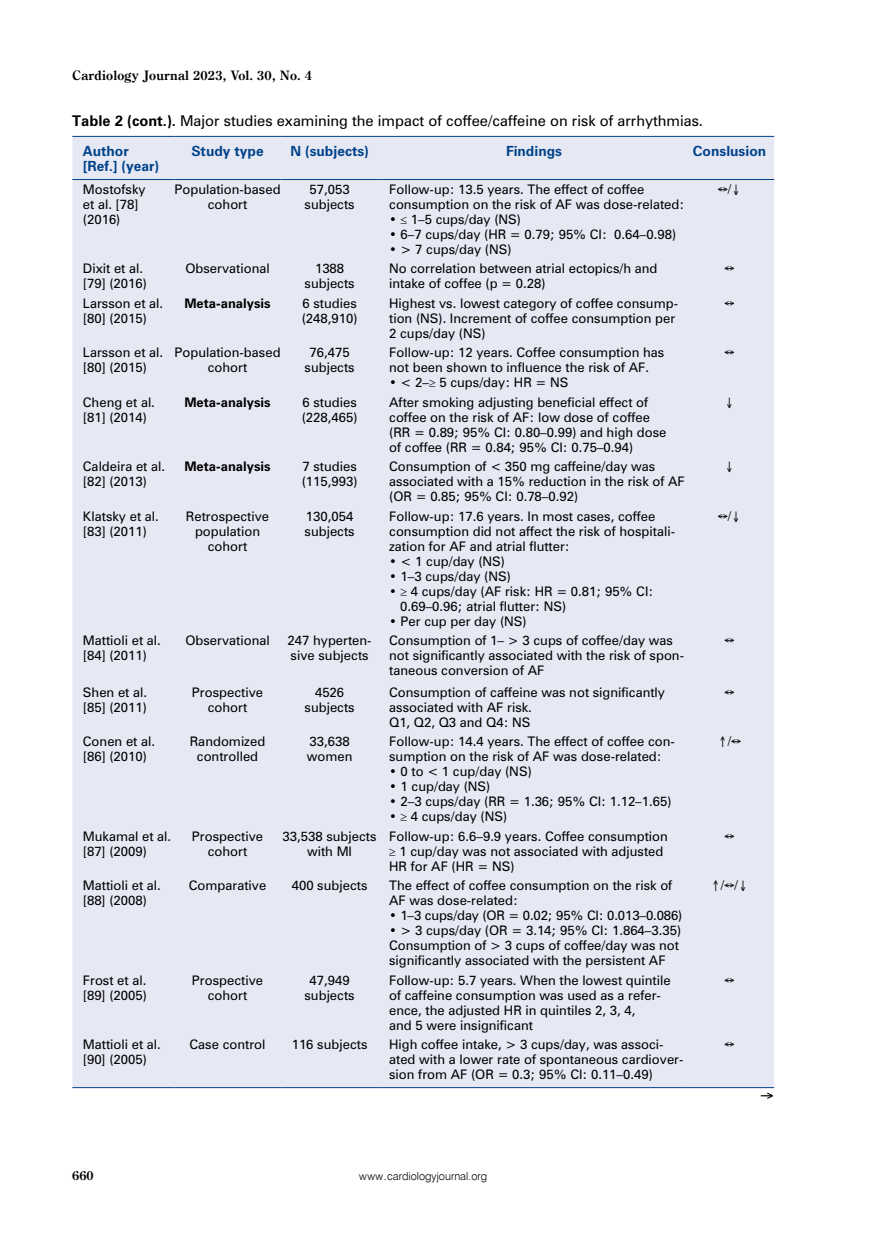
<style>
.page{position:relative;width:872px;height:1234px;background:#fff}
.page>*{position:absolute;margin:0;border:0;box-sizing:border-box;transform-origin:0 0}
.t1{font:13.5px "Zurich PL";color:#000}
.t2{font:700 13.05px "Century Oldst EU";letter-spacing:.015em;color:#000}
.t3{font:700 12.75px/15px "Zurich PL";color:#004289}
.t4{font:700 12.75px "Century Oldst EU";color:#000}
.t5{font:12px/15px "Zurich PL";color:#000}
.t6{font:700 12px "Zurich PL";color:#000}
.t7{font:12px "Zurich EU";color:#000}
.t8{font:10.95px "Swis 721 Lt EU";color:#000}
.s1{font-weight:700}
</style>
<div class="page">
<div style="left:72px;top:137px;width:702px;height:949px;background:#e6e8f4"></div>
<hr style="left:72px;top:136px;width:102px;height:1px;background:#004289">
<hr style="left:174px;top:136px;width:107px;height:1px;background:#004289">
<hr style="left:281px;top:136px;width:97px;height:1px;background:#004289">
<hr style="left:378px;top:136px;width:307px;height:1px;background:#004289">
<hr style="left:685px;top:136px;width:89px;height:1px;background:#004289">
<hr style="left:72px;top:179px;width:102px;height:1px;background:#004289">
<hr style="left:174px;top:179px;width:107px;height:1px;background:#004289">
<hr style="left:281px;top:179px;width:97px;height:1px;background:#004289">
<hr style="left:378px;top:179px;width:307px;height:1px;background:#004289">
<hr style="left:685px;top:179px;width:89px;height:1px;background:#004289">
<hr style="left:72px;top:1086px;width:102px;height:1px;background:#004289">
<hr style="left:174px;top:1086px;width:107px;height:1px;background:#004289">
<hr style="left:281px;top:1086px;width:97px;height:1px;background:#004289">
<hr style="left:378px;top:1086px;width:307px;height:1px;background:#004289">
<hr style="left:685px;top:1086px;width:89px;height:1px;background:#004289">
<svg style="left:718px;top:187px;width:9px;height:4px"></svg>
<svg style="left:725px;top:266px;width:9px;height:5px"></svg>
<svg style="left:725px;top:301px;width:9px;height:4px"></svg>
<svg style="left:725px;top:350px;width:9px;height:5px"></svg>
<svg style="left:718px;top:514px;width:9px;height:4px"></svg>
<svg style="left:725px;top:638px;width:9px;height:4px"></svg>
<svg style="left:725px;top:690px;width:9px;height:4px"></svg>
<svg style="left:731px;top:739px;width:10px;height:4px"></svg>
<svg style="left:725px;top:833px;width:9px;height:5px"></svg>
<svg style="left:725px;top:883px;width:9px;height:4px"></svg>
<svg style="left:725px;top:977px;width:9px;height:5px"></svg>
<svg style="left:725px;top:1042px;width:9px;height:4px"></svg>
<svg style="left:727px;top:397px;width:4px;height:11px"></svg>
<svg style="left:727px;top:462px;width:4px;height:10px"></svg>
<p class="t2" style="left:72px;top:67px;width:241px">Cardiology Journal 2023, Vol. 30, No. 4</p>
<p class="t1" style="left:72px;top:111px;width:632px"><span class="s1">Table 2 (cont.).</span> Major studies examining the impact of coffee/caffeine on risk of arrhythmias.</p>
<p class="t3" style="left:83px;top:143px;width:78px">Author [Ref.] (year)</p>
<p class="t3" style="left:191px;top:143px;width:74px">Study type</p>
<p class="t3" style="left:290px;top:143px;width:80px">N (subjects)</p>
<p class="t3" style="left:506px;top:143px;width:57px">Findings</p>
<p class="t3" style="left:693px;top:143px;width:75px">Conslusion</p>
<p class="t5" style="left:83px;top:181px;width:64px">Mostofsky et al. [78] (2016)</p>
<p class="t5" style="left:174px;top:181px;width:108px;text-align:center">Population-based cohort</p>
<p class="t5" style="left:304px;top:181px;width:52px;text-align:center">57,053 subjects</p>
<p class="t5" style="left:389px;top:181px;width:296px">Follow-up: 13.5 years. The effect of coffee consumption on the risk of AF was dose-related:</p>
<p class="t7" style="left:727px;top:181px;width:15px">/➢</p>
<p class="t5" style="left:389px;top:211px;width:133px">• ≤ 1–5 cups/day (NS)</p>
<p class="t5" style="left:389px;top:226px;width:288px">• 6–7 cups/day (HR = 0.79; 95% CI: 0.64–0.98)</p>
<p class="t5" style="left:389px;top:241px;width:124px">• &gt; 7 cups/day (NS)</p>
<p class="t5" style="left:83px;top:261px;width:66px">Dixit et al. [79] (2016)</p>
<p class="t5" style="left:185px;top:261px;width:86px">Observational</p>
<p class="t5" style="left:304px;top:261px;width:52px;text-align:center">1388 subjects</p>
<p class="t5" style="left:389px;top:261px;width:270px">No correlation between atrial ectopics/h and intake of coffee (p = 0.28)</p>
<p class="t5" style="left:83px;top:295px;width:82px">Larsson et al. [80] (2015)</p>
<p class="t6" style="left:184px;top:295px;width:88px">Meta-analysis</p>
<p class="t5" style="left:302px;top:295px;width:57px">6 studies (248,910)</p>
<p class="t5" style="left:389px;top:295px;width:290px">Highest vs. lowest category of coffee consump&shy;tion (NS). Increment of coffee consumption per<br>2 cups/day (NS)</p>
<p class="t5" style="left:83px;top:345px;width:82px">Larsson et al. [80] (2015)</p>
<p class="t5" style="left:174px;top:345px;width:108px;text-align:center">Population-based cohort</p>
<p class="t5" style="left:304px;top:345px;width:52px;text-align:center">76,475 subjects</p>
<p class="t5" style="left:389px;top:345px;width:277px">Follow-up: 12 years. Coffee consumption has not been shown to influence the risk of AF.</p>
<p class="t5" style="left:389px;top:375px;width:181px">• &lt; 2–≥ 5 cups/day: HR = NS</p>
<p class="t5" style="left:83px;top:394px;width:73px">Cheng et al. [81] (2014)</p>
<p class="t6" style="left:184px;top:394px;width:88px">Meta-analysis</p>
<p class="t5" style="left:302px;top:394px;width:57px">6 studies (228,465)</p>
<p class="t5" style="left:389px;top:394px;width:279px">After smoking adjusting beneficial effect of coffee on the risk of AF: low dose of coffee (RR = 0.89; 95% CI: 0.80–0.99) and high dose of coffee (RR = 0.84; 95% CI: 0.75–0.94)</p>
<p class="t5" style="left:83px;top:458px;width:84px">Caldeira et al. [82] (2013)</p>
<p class="t6" style="left:184px;top:458px;width:88px">Meta-analysis</p>
<p class="t5" style="left:302px;top:458px;width:57px">7 studies (115,993)</p>
<p class="t5" style="left:389px;top:458px;width:297px">Consumption of &lt; 350 mg caffeine/day was associated with a 15% reduction in the risk of AF (OR = 0.85; 95% CI: 0.78–0.92)</p>
<p class="t5" style="left:83px;top:508px;width:77px">Klatsky et al. [83] (2011)</p>
<p class="t5" style="left:186px;top:508px;width:85px;text-align:center">Retrospective population cohort</p>
<p class="t5" style="left:304px;top:508px;width:52px">130,054 subjects</p>
<p class="t5" style="left:389px;top:508px;width:287px">Follow-up: 17.6 years. In most cases, coffee consumption did not affect the risk of hospitali&shy;zation for AF and atrial flutter:</p>
<p class="t5" style="left:389px;top:553px;width:117px">• &lt; 1 cup/day (NS)</p>
<p class="t5" style="left:389px;top:568px;width:123px">• 1–3 cups/day (NS)</p>
<p class="t5" style="left:400px;top:583px;width:255px;text-indent:-11px">• ≥ 4 cups/day (AF risk: HR = 0.81; 95% CI:<br>0.69–0.96; atrial flutter: NS)</p>
<p class="t5" style="left:389px;top:613px;width:139px">• Per cup per day (NS)</p>
<p class="t5" style="left:83px;top:632px;width:79px">Mattioli et al. [84] (2011)</p>
<p class="t5" style="left:185px;top:632px;width:86px">Observational</p>
<p class="t5" style="left:287px;top:632px;width:86px">247 hyperten&shy;sive subjects</p>
<p class="t5" style="left:389px;top:632px;width:296px">Consumption of 1– &gt; 3 cups of coffee/day was not significantly associated with the risk of spon&shy;taneous conversion of AF</p>
<p class="t5" style="left:83px;top:684px;width:66px">Shen et al. [85] (2011)</p>
<p class="t5" style="left:192px;top:684px;width:73px;text-align:center">Prospective cohort</p>
<p class="t5" style="left:304px;top:684px;width:52px;text-align:center">4526 subjects</p>
<p class="t5" style="left:389px;top:684px;width:277px">Consumption of caffeine was not significantly associated with AF risk.<br>Q1, Q2, Q3 and Q4: NS</p>
<p class="t5" style="left:83px;top:733px;width:74px">Conen et al. [86] (2010)</p>
<p class="t5" style="left:190px;top:733px;width:77px;text-align:center">Randomized controlled</p>
<p class="t5" style="left:307px;top:733px;width:47px">33,638 women</p>
<p class="t5" style="left:389px;top:733px;width:287px">Follow-up: 14.4 years. The effect of coffee con&shy;sumption on the risk of AF was dose-related:</p>
<p class="t5" style="left:389px;top:763px;width:144px">• 0 to &lt; 1 cup/day (NS)</p>
<p class="t5" style="left:389px;top:778px;width:103px">• 1 cup/day (NS)</p>
<p class="t5" style="left:389px;top:793px;width:284px">• 2–3 cups/day (RR = 1.36; 95% CI: 1.12–1.65)</p>
<p class="t5" style="left:389px;top:808px;width:119px">• ≥ 4 cups/day (NS)</p>
<p class="t5" style="left:83px;top:828px;width:90px">Mukamal et al. [87] (2009)</p>
<p class="t5" style="left:192px;top:828px;width:73px;text-align:center">Prospective cohort</p>
<p class="t5" style="left:283px;top:828px;width:95px;text-align:center">33,538 subjects with MI</p>
<p class="t5" style="left:389px;top:828px;width:280px">Follow-up: 6.6–9.9 years. Coffee consumption ≥ 1 cup/day was not associated with adjusted<br>HR for AF (HR = NS)</p>
<p class="t5" style="left:83px;top:877px;width:79px">Mattioli et al. [88] (2008)</p>
<p class="t5" style="left:189px;top:877px;width:79px">Comparative</p>
<p class="t5" style="left:292px;top:877px;width:77px">400 subjects</p>
<p class="t5" style="left:389px;top:877px;width:285px">The effect of coffee consumption on the risk of<br>AF was dose-related:</p>
<p class="t5" style="left:389px;top:907px;width:295px">• 1–3 cups/day (OR = 0.02; 95% CI: 0.013–0.086)</p>
<p class="t5" style="left:389px;top:922px;width:293px">• &gt; 3 cups/day (OR = 3.14; 95% CI: 1.864–3.35)<br>Consumption of &gt; 3 cups of coffee/day was not significantly associated with the persistent AF</p>
<p class="t5" style="left:83px;top:972px;width:66px">Frost et al. [89] (2005)</p>
<p class="t5" style="left:192px;top:972px;width:73px;text-align:center">Prospective cohort</p>
<p class="t5" style="left:304px;top:972px;width:52px;text-align:center">47,949 subjects</p>
<p class="t5" style="left:389px;top:972px;width:283px">Follow-up: 5.7 years. When the lowest quintile of caffeine consumption was used as a refer&shy;ence, the adjusted HR in quintiles 2, 3, 4,<br>and 5 were insignificant</p>
<p class="t5" style="left:83px;top:1036px;width:79px">Mattioli et al. [90] (2005)</p>
<p class="t5" style="left:189px;top:1036px;width:77px">Case control</p>
<p class="t5" style="left:292px;top:1036px;width:77px">116 subjects</p>
<p class="t5" style="left:389px;top:1036px;width:296px">High coffee intake, &gt; 3 cups/day, was associ&shy;ated with a lower rate of spontaneous cardiover&shy;sion from AF (OR = 0.3; 95% CI: 0.11–0.49)</p>
<p class="t7" style="left:727px;top:508px;width:15px">/➢</p>
<p class="t7" style="left:717px;top:733px;width:15px">≠/</p>
<p class="t7" style="left:711px;top:877px;width:39px">≠/ /➢</p>
<p class="t4" style="left:72px;top:1167px;width:23px">660</p>
<p class="t8" style="left:359px;top:1169px;width:129px">www.cardiologyjournal.org</p>
</div>
